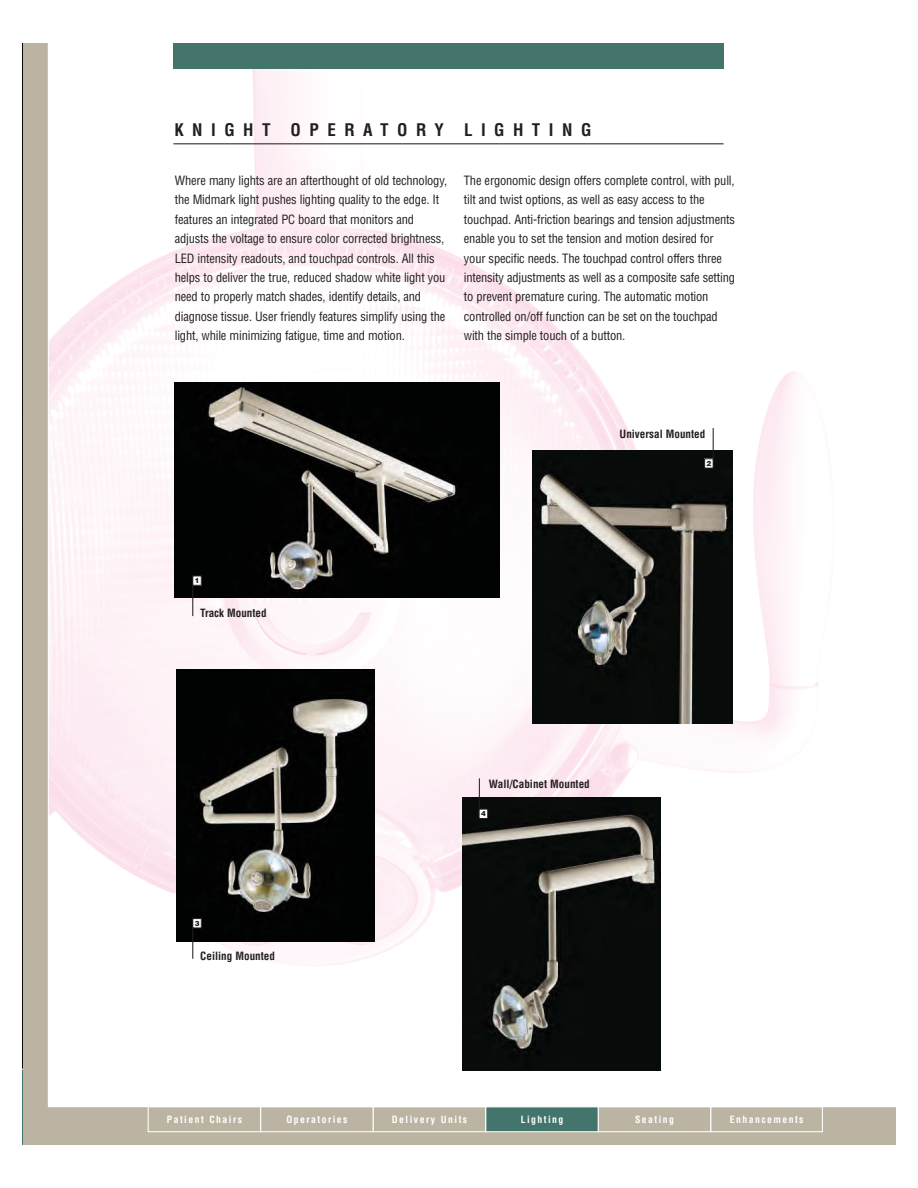
<style>
.page{position:relative;width:918px;height:1188px;background:#fff}
.page>*{position:absolute;margin:0;border:0;box-sizing:border-box;transform-origin:0 0}
.t1{font:700 condensed 16.95px "Helvetica";letter-spacing:.5em;color:#231f20}
.t2{font:condensed 12.45px/19.5px "Helvetica";letter-spacing:-.015em;color:#231f20}
.t3{font:700 condensed 11.1px "Helvetica";color:#231f20}
.t4{font:700 condensed 9.75px "Helvetica";letter-spacing:.15em;color:#fff}
.t5{font:900 7.2px "Helvetica";color:#231f20}
</style>
<div class="page">
<div style="left:23px;top:44px;width:872px;height:1100px;background:#bcb4a3"></div>
<div style="left:48px;top:44px;width:847px;height:1063px;background:#fff"></div>
<img style="left:49px;top:69px;width:769px;height:952px">
<div style="left:148px;top:1106px;width:113px;height:26px;border:1px solid #fff"></div>
<div style="left:260px;top:1106px;width:114px;height:26px;border:1px solid #fff"></div>
<div style="left:373px;top:1106px;width:113px;height:26px;border:1px solid #fff"></div>
<div style="left:486px;top:1107px;width:112px;height:25px;background:#44756d"></div>
<div style="left:485px;top:1106px;width:114px;height:26px;border:1px solid #fff"></div>
<div style="left:598px;top:1106px;width:113px;height:26px;border:1px solid #fff"></div>
<div style="left:710px;top:1106px;width:113px;height:26px;border:1px solid #fff"></div>
<hr style="left:173px;top:143px;width:551px;height:1px;background:#231f20">
<div style="left:173px;top:44px;width:551px;height:25px;background:#44756d"></div>
<hr style="left:48px;top:1106px;width:847px;height:1px;background:#fff">
<img style="left:462px;top:798px;width:198px;height:273px">
<img style="left:177px;top:669px;width:198px;height:272px">
<hr style="left:479px;top:778px;width:1px;height:41px;background:#231f20">
<div style="left:479px;top:809px;width:9px;height:10px;background:#fff"></div>
<div style="left:479px;top:809px;width:9px;height:10px;border:1px solid #231f20"></div>
<hr style="left:192px;top:918px;width:1px;height:41px;background:#231f20">
<div style="left:193px;top:919px;width:8px;height:9px;background:#fff"></div>
<div style="left:192px;top:918px;width:10px;height:10px;border:1px solid #231f20"></div>
<img style="left:533px;top:450px;width:199px;height:273px">
<img style="left:175px;top:383px;width:325px;height:214px">
<hr style="left:192px;top:575px;width:1px;height:41px;background:#231f20">
<div style="left:193px;top:576px;width:8px;height:9px;background:#fff"></div>
<div style="left:192px;top:575px;width:10px;height:11px;border:1px solid #231f20"></div>
<hr style="left:713px;top:428px;width:1px;height:41px;background:#231f20">
<div style="left:705px;top:459px;width:8px;height:9px;background:#fff"></div>
<div style="left:704px;top:458px;width:10px;height:11px;border:1px solid #231f20"></div>
<h1 class="t1" style="left:174px;top:123px;width:419px">KNIGHT OPERATORY LIGHTING</h1>
<p class="t2" style="left:175px;top:171px;width:274px">Where many lights are an afterthought of old technology, the Midmark light pushes lighting quality to the edge. It features an integrated PC board that monitors and adjusts the voltage to ensure color corrected brightness, LED intensity readouts, and touchpad controls. All this helps to deliver the true, reduced shadow white light you need to properly match shades, identify details, and diagnose tissue. User friendly features simplify using the light, while minimizing fatigue, time and motion.</p>
<p class="t2" style="left:464px;top:171px;width:273px">The ergonomic design offers complete control, with pull, tilt and twist options, as well as easy access to the touchpad. Anti-friction bearings and tension adjustments enable you to set the tension and motion desired for your specific needs. The touchpad control offers three intensity adjustments as well as a composite safe setting to prevent premature curing. The automatic motion controlled on/off function can be set on the touchpad with the simple touch of a button.</p>
<p class="t3" style="left:620px;top:429px;width:87px">Universal Mounted</p>
<p class="t5" style="left:195px;top:578px;width:6px">1</p>
<p class="t3" style="left:200px;top:609px;width:68px">Track Mounted</p>
<p class="t5" style="left:195px;top:920px;width:6px">3</p>
<p class="t3" style="left:200px;top:952px;width:76px">Ceiling Mounted</p>
<p class="t5" style="left:707px;top:461px;width:6px">2</p>
<p class="t3" style="left:489px;top:780px;width:103px">Wall/Cabinet Mounted</p>
<p class="t5" style="left:481px;top:811px;width:6px">4</p>
<p class="t4" style="left:167px;top:1116px;width:77px">Patient Chairs</p>
<p class="t4" style="left:286px;top:1116px;width:63px">Operatories</p>
<p class="t4" style="left:392px;top:1116px;width:77px">Delivery Units</p>
<p class="t4" style="left:521px;top:1116px;width:44px">Lighting</p>
<p class="t4" style="left:635px;top:1116px;width:41px">Seating</p>
<p class="t4" style="left:730px;top:1116px;width:75px">Enhancements</p>
</div>
